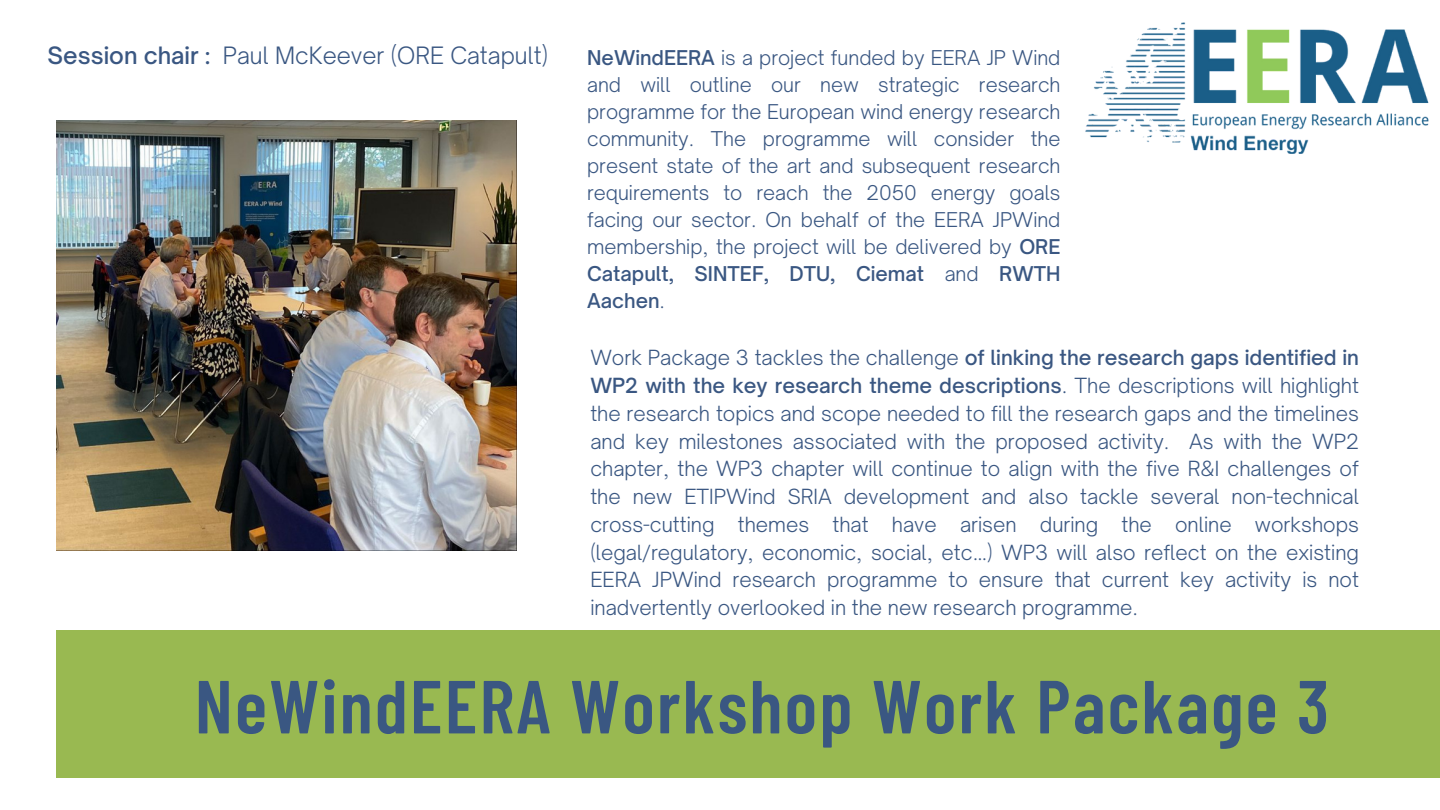
<style>
.page{position:relative;width:1440px;height:810px;background:#fff}
.page>*{position:absolute;margin:0;border:0;box-sizing:border-box;transform-origin:0 0}
.t1{font:600 75px "Barlow Condensed";letter-spacing:.03em;color:#3a5782}
.t2{font:300 22.9px "Open Sauce One";color:#3a5782}
.t3{font:300 20px/27.8px "Open Sauce One";color:#3a5782;text-align:justify}
.t4{font:300 19.5px/27px "Open Sauce One";color:#3a5782;text-align:justify}
.s1{font-weight:500}
</style>
<div class="page">
<div style="left:56px;top:630px;width:1384px;height:148px;background:#99b951"></div>
<img style="left:1085px;top:22px;width:344px;height:132px">
<img style="left:56px;top:121px;width:461px;height:430px">
<p class="t2" style="left:48px;top:41px;width:502px"><span class="s1">Session chair :</span> Paul McKeever (ORE Catapult)</p>
<p class="t4" style="left:587px;top:44px;width:475px"><span class="s1">NeWindEERA</span> is a project funded by EERA JP Wind and will outline our new strategic research programme for the European wind energy research community. The programme will consider the present state of the art and subsequent research requirements to reach the 2050 energy goals facing our sector. On behalf of the EERA JPWind membership, the project will be delivered by <span class="s1">ORE Catapult, SINTEF, DTU, Ciemat</span> and <span class="s1">RWTH Aachen</span>.</p>
<p class="t3" style="left:590px;top:344px;width:770px">Work Package 3 tackles the challenge <span class="s1">of linking the research gaps identified in WP2 with the key research theme descriptions</span>. The descriptions will highlight the research topics and scope needed to fill the research gaps and the timelines and key milestones associated with the proposed activity. As with the WP2 chapter, the WP3 chapter will continue to align with the five R&amp;I challenges of the new ETIPWind SRIA development and also tackle several non-technical cross-cutting themes that have arisen during the online workshops (legal/regulatory, economic, social, etc…) WP3 will also reflect on the existing EERA JPWind research programme to ensure that current key activity is not inadvertently overlooked in the new research programme.</p>
<p class="t1" style="left:195px;top:658px;width:1136px">NeWindEERA Workshop Work Package 3</p>
</div>
